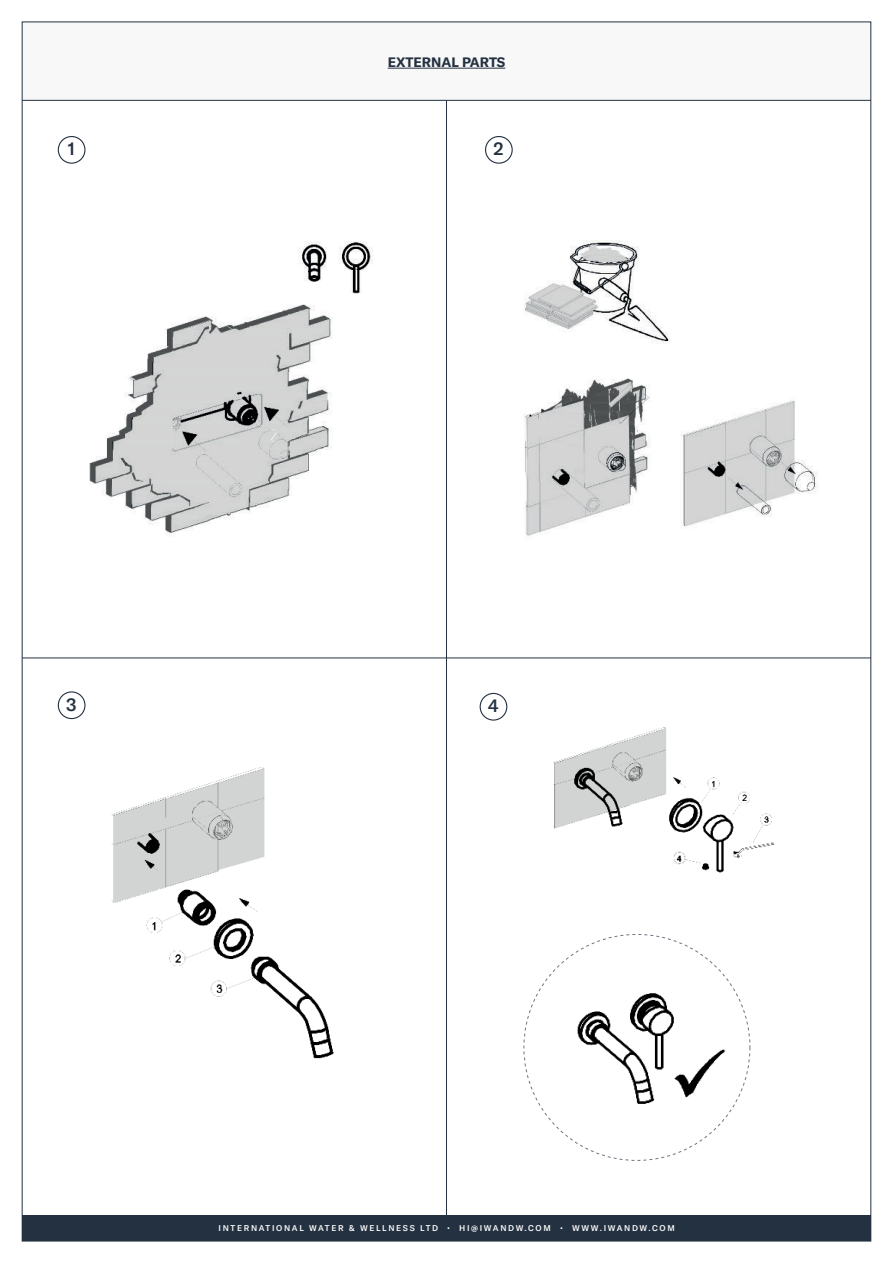
<style>
.page{position:relative;width:893px;height:1263px;background:#fff}
.page>*{position:absolute;margin:0;border:0;box-sizing:border-box;transform-origin:0 0}
.t1{font:500 18px "GT America";color:#243141}
.t2{font:700 13.5px "GT America";color:#243141}
.t3{font:500 8.25px "GT America";letter-spacing:.2em;color:#fff}
</style>
<div class="page">
<div style="left:22px;top:22px;width:849px;height:78px;background:#f8f8f8"></div>
<img style="left:61px;top:714px;width:273px;height:345px">
<img style="left:524px;top:240px;width:294px;height:296px">
<hr style="left:446px;top:100px;width:1px;height:1115px;background:#243141">
<div style="left:22px;top:1215px;width:849px;height:26px;background:#243141"></div>
<div style="left:58px;top:136px;width:28px;height:28px;border:1px solid #243141;border-radius:50%"></div>
<div style="left:485px;top:136px;width:28px;height:28px;border:1px solid #243141;border-radius:50%"></div>
<div style="left:58px;top:691px;width:28px;height:28px;border:1px solid #243141;border-radius:50%"></div>
<div style="left:480px;top:693px;width:27px;height:28px;border:1px solid #243141;border-radius:50%"></div>
<hr style="left:388px;top:68px;width:117px;height:1px;background:#243141">
<img style="left:89px;top:241px;width:284px;height:295px">
<div style="left:61px;top:202px;width:76px;height:81px;background:#fff;border-radius:12px"></div>
<img style="left:553px;top:727px;width:222px;height:217px">
<img style="left:552px;top:954px;width:187px;height:196px">
<hr style="left:22px;top:100px;width:849px;height:1px;background:#243141">
<hr style="left:22px;top:658px;width:849px;height:1px;background:#243141">
<h2 class="t2" style="left:388px;top:54px;width:119px">EXTERNAL PARTS</h2>
<h1 class="t1" style="left:68px;top:142px;width:9px">1</h1>
<h1 class="t1" style="left:493px;top:142px;width:12px">2</h1>
<h1 class="t1" style="left:66px;top:697px;width:12px">3</h1>
<h1 class="t1" style="left:488px;top:699px;width:12px">4</h1>
<p class="t3" style="left:219px;top:1225px;width:458px">INTERNATIONAL WATER &amp; WELLNESS LTD • HI@IWANDW.COM • WWW.IWANDW.COM</p>
</div>
